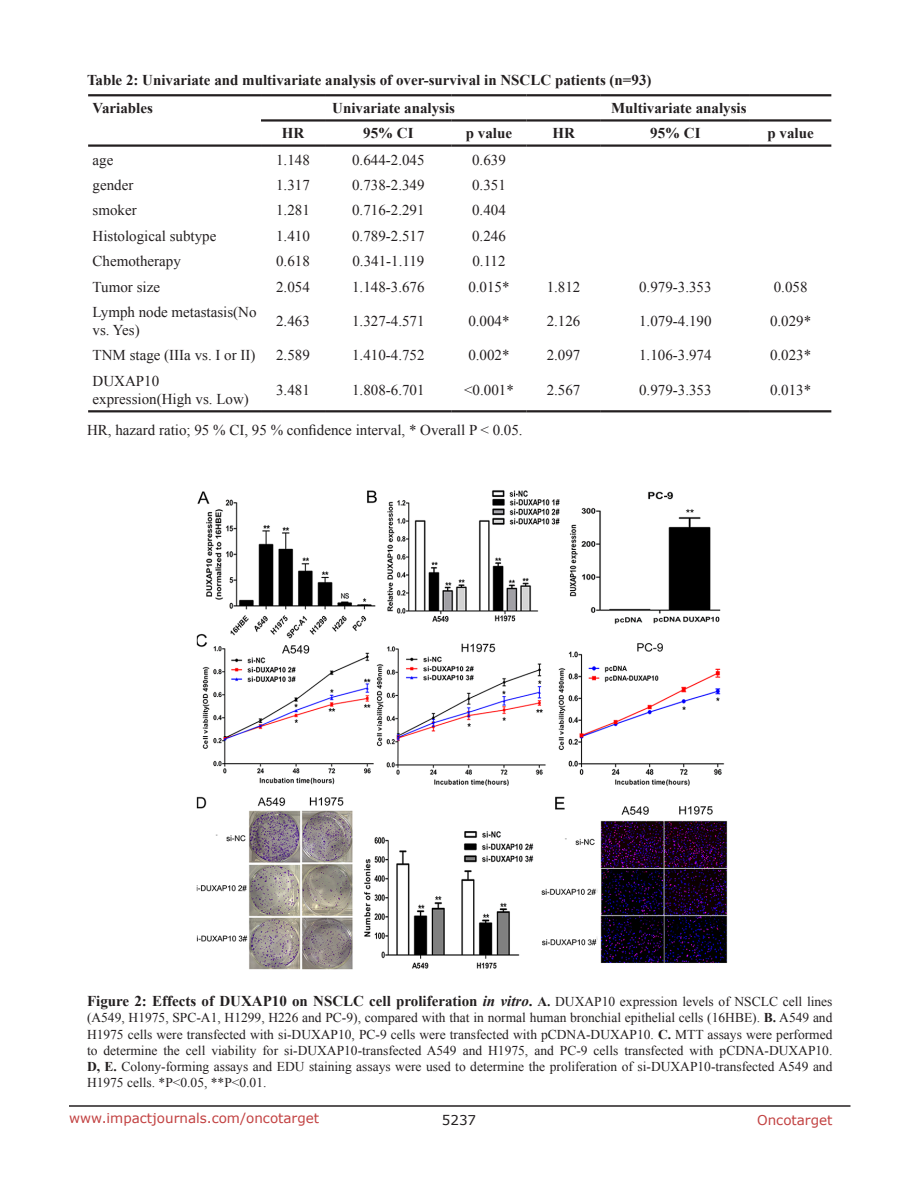
<style>
.page{position:relative;width:918px;height:1188px;background:#fff}
.page>*{position:absolute;margin:0;border:0;box-sizing:border-box;transform-origin:0 0}
.TableText1{font:15px/18px "Times New Roman";color:#231f20}
.TableText1_Center{font:15px "Times New Roman";color:#231f20}
.figuretext{font:700 15px "Times New Roman";color:#231f20}
.Table_head{font:700 15px "Times New Roman";color:#231f20}
.Table_head_centre{font:700 15px "Times New Roman";color:#231f20}
.figuretext-2{font:13.5px/16.2px "Times New Roman";color:#231f20;text-align:justify}
.t1{font:13.5px "Verdana";color:#c24141}
.t2{font:13.5px "Verdana";color:#231f20}
.s1{font-style:italic}
.s2{font-size:13.5px}
.s3{font-weight:400;font-size:13.5px}
.s4{font-weight:700}
</style>
<div class="page">
<hr style="left:69px;top:1105px;width:781px;height:2px;background:#231f20">
<svg style="left:88px;top:96px;width:743px;height:1px"></svg>
<hr style="left:88px;top:94px;width:173px;height:2px;background:#231f20">
<hr style="left:261px;top:94px;width:64px;height:2px;background:#231f20">
<hr style="left:325px;top:94px;width:127px;height:2px;background:#231f20">
<hr style="left:452px;top:94px;width:74px;height:2px;background:#231f20">
<hr style="left:526px;top:94px;width:75px;height:2px;background:#231f20">
<hr style="left:601px;top:94px;width:149px;height:2px;background:#231f20">
<hr style="left:750px;top:94px;width:81px;height:2px;background:#231f20">
<hr style="left:261px;top:119px;width:64px;height:3px;background:#231f20">
<hr style="left:325px;top:119px;width:127px;height:3px;background:#231f20">
<hr style="left:452px;top:119px;width:74px;height:3px;background:#231f20">
<hr style="left:526px;top:119px;width:75px;height:3px;background:#231f20">
<hr style="left:601px;top:119px;width:149px;height:3px;background:#231f20">
<hr style="left:750px;top:119px;width:81px;height:3px;background:#231f20">
<hr style="left:88px;top:144px;width:173px;height:3px;background:#231f20">
<hr style="left:261px;top:144px;width:64px;height:3px;background:#231f20">
<hr style="left:325px;top:144px;width:127px;height:3px;background:#231f20">
<hr style="left:452px;top:144px;width:74px;height:3px;background:#231f20">
<hr style="left:526px;top:144px;width:75px;height:3px;background:#231f20">
<hr style="left:601px;top:144px;width:149px;height:3px;background:#231f20">
<hr style="left:750px;top:144px;width:81px;height:3px;background:#231f20">
<hr style="left:88px;top:410px;width:173px;height:2px;background:#231f20">
<hr style="left:261px;top:410px;width:64px;height:2px;background:#231f20">
<hr style="left:325px;top:410px;width:127px;height:2px;background:#231f20">
<hr style="left:452px;top:410px;width:74px;height:2px;background:#231f20">
<hr style="left:526px;top:410px;width:75px;height:2px;background:#231f20">
<hr style="left:601px;top:410px;width:149px;height:2px;background:#231f20">
<hr style="left:750px;top:410px;width:81px;height:2px;background:#231f20">
<img style="left:196px;top:490px;width:532px;height:480px">
<p class="Table_head" style="left:87px;top:70px;width:566px">Table 2: Univariate and multivariate analysis of over-survival in NSCLC patients (n=93)</p>
<p class="Table_head_centre" style="left:93px;top:98px;width:62px">Variables</p>
<p class="Table_head_centre" style="left:332px;top:98px;width:124px">Univariate analysis</p>
<p class="Table_head_centre" style="left:611px;top:98px;width:137px">Multivariate analysis</p>
<p class="Table_head_centre" style="left:282px;top:123px;width:24px">HR</p>
<p class="Table_head_centre" style="left:363px;top:123px;width:52px">95% CI</p>
<p class="Table_head_centre" style="left:466px;top:123px;width:48px">p value</p>
<p class="Table_head_centre" style="left:552px;top:123px;width:24px">HR</p>
<p class="Table_head_centre" style="left:650px;top:123px;width:52px">95% CI</p>
<p class="Table_head_centre" style="left:768px;top:123px;width:48px">p value</p>
<p class="TableText1" style="left:93px;top:150px;width:22px">age</p>
<p class="TableText1_Center" style="left:276px;top:150px;width:35px">1.148</p>
<p class="TableText1_Center" style="left:352px;top:150px;width:74px">0.644-2.045</p>
<p class="TableText1_Center" style="left:472px;top:150px;width:35px">0.639</p>
<p class="TableText1" style="left:93px;top:176px;width:42px">gender</p>
<p class="TableText1_Center" style="left:276px;top:175px;width:35px">1.317</p>
<p class="TableText1_Center" style="left:352px;top:175px;width:74px">0.738-2.349</p>
<p class="TableText1_Center" style="left:472px;top:175px;width:35px">0.351</p>
<p class="TableText1" style="left:93px;top:201px;width:46px">smoker</p>
<p class="TableText1_Center" style="left:276px;top:200px;width:35px">1.281</p>
<p class="TableText1_Center" style="left:352px;top:200px;width:74px">0.716-2.291</p>
<p class="TableText1_Center" style="left:472px;top:200px;width:35px">0.404</p>
<p class="TableText1" style="left:93px;top:227px;width:125px">Histological subtype</p>
<p class="TableText1_Center" style="left:276px;top:226px;width:35px">1.410</p>
<p class="TableText1_Center" style="left:352px;top:226px;width:74px">0.789-2.517</p>
<p class="TableText1_Center" style="left:472px;top:226px;width:35px">0.246</p>
<p class="TableText1" style="left:93px;top:252px;width:90px">Chemotherapy</p>
<p class="TableText1_Center" style="left:276px;top:251px;width:35px">0.618</p>
<p class="TableText1_Center" style="left:352px;top:251px;width:73px">0.341-1.119</p>
<p class="TableText1_Center" style="left:472px;top:251px;width:35px">0.112</p>
<p class="TableText1" style="left:93px;top:277px;width:69px">Tumor size</p>
<p class="TableText1_Center" style="left:276px;top:277px;width:35px">2.054</p>
<p class="TableText1_Center" style="left:352px;top:277px;width:74px">1.148-3.676</p>
<p class="TableText1_Center" style="left:468px;top:277px;width:43px">0.015*</p>
<p class="TableText1_Center" style="left:547px;top:277px;width:35px">1.812</p>
<p class="TableText1_Center" style="left:639px;top:277px;width:74px">0.979-3.353</p>
<p class="TableText1_Center" style="left:774px;top:277px;width:35px">0.058</p>
<p class="TableText1" style="left:93px;top:303px;width:165px">Lymph node metastasis(No vs. Yes)</p>
<p class="TableText1_Center" style="left:276px;top:311px;width:35px">2.463</p>
<p class="TableText1_Center" style="left:352px;top:311px;width:74px">1.327-4.571</p>
<p class="TableText1_Center" style="left:468px;top:311px;width:43px">0.004*</p>
<p class="TableText1_Center" style="left:547px;top:311px;width:35px">2.126</p>
<p class="TableText1_Center" style="left:639px;top:311px;width:74px">1.079-4.190</p>
<p class="TableText1_Center" style="left:770px;top:311px;width:43px">0.029*</p>
<p class="TableText1" style="left:93px;top:346px;width:164px">TNM stage (IIIa vs. I or II)</p>
<p class="TableText1_Center" style="left:276px;top:345px;width:35px">2.589</p>
<p class="TableText1_Center" style="left:352px;top:345px;width:74px">1.410-4.752</p>
<p class="TableText1_Center" style="left:468px;top:345px;width:43px">0.002*</p>
<p class="TableText1_Center" style="left:547px;top:345px;width:35px">2.097</p>
<p class="TableText1_Center" style="left:639px;top:345px;width:74px">1.106-3.974</p>
<p class="TableText1_Center" style="left:770px;top:345px;width:43px">0.023*</p>
<p class="TableText1" style="left:93px;top:372px;width:158px">DUXAP10 expression(High vs. Low)</p>
<p class="TableText1" style="left:276px;top:381px;width:35px">3.481</p>
<p class="TableText1" style="left:352px;top:381px;width:74px">1.808-6.701</p>
<p class="TableText1" style="left:464px;top:381px;width:51px">&lt;0.001*</p>
<p class="TableText1" style="left:547px;top:381px;width:35px">2.567</p>
<p class="TableText1" style="left:639px;top:381px;width:74px">0.979-3.353</p>
<p class="TableText1" style="left:770px;top:381px;width:43px">0.013*</p>
<p class="TableText1" style="left:87px;top:421px;width:437px">HR, hazard ratio; 95 % CI, 95 % confidence interval, * Overall P &lt; 0.05.</p>
<p class="figuretext" style="left:87px;top:991px;width:747px">Figure 2: Effects of DUXAP10 on NSCLC cell proliferation <span class="s1">in vitro</span>. <span class="s2">A.</span> <span class="s3">DUXAP10 expression levels of NSCLC cell lines</span></p>
<p class="figuretext-2" style="left:87px;top:1010px;width:747px">(A549, H1975, SPC-A1, H1299, H226 and PC-9), compared with that in normal human bronchial epithelial cells (16HBE). <span class="s4">B.</span> A549 and H1975 cells were transfected with si-DUXAP10, PC-9 cells were transfected with pCDNA-DUXAP10. <span class="s4">C.</span> MTT assays were performed to determine the cell viability for si-DUXAP10-transfected A549 and H1975, and PC-9 cells transfected with pCDNA-DUXAP10.<br><span class="s4">D, E.</span> Colony-forming assays and EDU staining assays were used to determine the proliferation of si-DUXAP10-transfected A549 and H1975 cells. *P&lt;0.05, **P&lt;0.01.</p>
<p class="t1" style="left:69px;top:1109px;width:252px">www.impactjournals.com/oncotarget</p>
<p class="t2" style="left:442px;top:1111px;width:36px">5237</p>
<p class="t1" style="left:757px;top:1111px;width:77px">Oncotarget</p>
</div>
